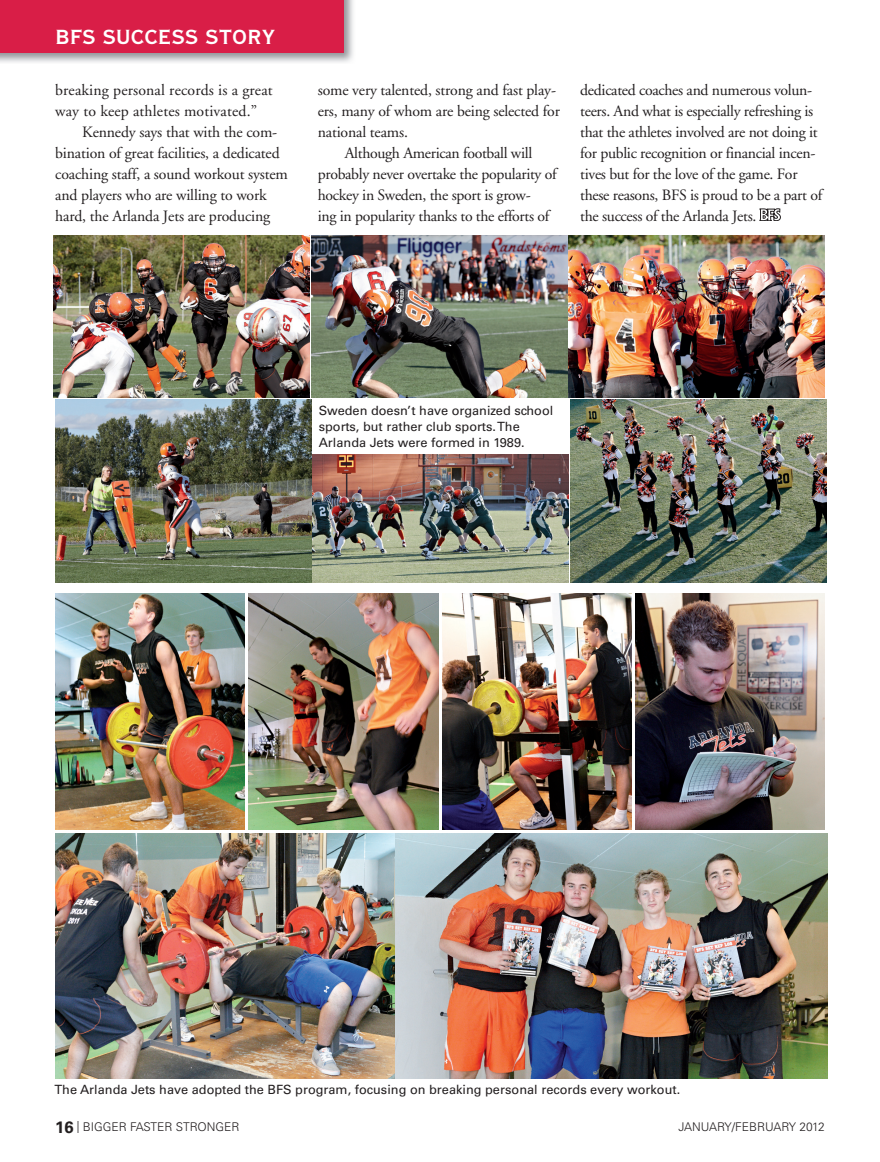
<style>
.page{position:relative;width:880px;height:1162px;background:#fff}
.page>*{position:absolute;margin:0;border:0;box-sizing:border-box;transform-origin:0 0}
.t1{font:27px "Copperplate Thirty BC";color:#fff}
.t2{font:15.75px/21px "Adobe Garamond";letter-spacing:-.02em;color:#231f20}
.t3{font:15.75px "Adobe Garamond";letter-spacing:.01em;color:#231f20}
.t4{font:12.75px/15.8px "Univers";color:#231f20}
.t5{font:300 12px "Univers LT Std";color:#231f20}
.s1{font-weight:700;font-size:16.5px}
</style>
<div class="page">
<img style="left:0;top:0;width:353px;height:63px">
<div style="left:0;top:0;width:344px;height:53px;background:#d91e47"></div>
<svg style="left:760px;top:209px;width:20px;height:12px"></svg>
<img style="left:55px;top:834px;width:341px;height:244px">
<img style="left:396px;top:834px;width:432px;height:244px">
<img style="left:54px;top:236px;width:513px;height:161px">
<img style="left:569px;top:236px;width:256px;height:161px">
<img style="left:55px;top:399px;width:256px;height:183px">
<img style="left:313px;top:454px;width:256px;height:128px">
<img style="left:570px;top:399px;width:256px;height:183px">
<img style="left:56px;top:593px;width:189px;height:236px">
<img style="left:249px;top:593px;width:189px;height:236px">
<img style="left:442px;top:593px;width:189px;height:236px">
<img style="left:635px;top:593px;width:189px;height:236px">
<h1 class="t1" style="left:55px;top:23px;width:222px">BFS SUCCESS STORY</h1>
<p class="t3" style="left:55px;top:81px;width:219px">breaking personal records is a great</p>
<p class="t3" style="left:55px;top:102px;width:203px">way to keep athletes motivated.”</p>
<p class="t2" style="left:82px;top:122px;width:197px">Kennedy says that with the com-</p>
<p class="t2" style="left:55px;top:143px;width:226px">bination of great facilities, a dedicated</p>
<p class="t2" style="left:55px;top:164px;width:234px">coaching staff, a sound workout system</p>
<p class="t2" style="left:55px;top:185px;width:213px">and players who are willing to work</p>
<p class="t2" style="left:55px;top:206px;width:216px">hard, the Arlanda Jets are producing</p>
<p class="t2" style="left:318px;top:80px;width:240px">some very talented, strong and fast play-</p>
<p class="t2" style="left:318px;top:101px;width:244px">ers, many of whom are being selected for</p>
<p class="t2" style="left:318px;top:122px;width:92px">national teams.</p>
<p class="t2" style="left:345px;top:143px;width:189px">Although American football will</p>
<p class="t2" style="left:318px;top:164px;width:240px">probably never overtake the popularity of</p>
<p class="t2" style="left:318px;top:185px;width:214px">hockey in Sweden, the sport is grow-</p>
<p class="t2" style="left:318px;top:206px;width:233px">ing in popularity thanks to the efforts of</p>
<p class="t2" style="left:580px;top:80px;width:243px">dedicated coaches and numerous volun&shy;teers. And what is especially refreshing is that the athletes involved are not doing it for public recognition or financial incen&shy;tives but for the love of the game. For these reasons, BFS is proud to be a part of the success of the Arlanda Jets.</p>
<p class="t4" style="left:319px;top:403px;width:236px">Sweden doesn’t have organized school sports, but rather club sports. The<br>Arlanda Jets were formed in 1989.</p>
<p class="t4" style="left:55px;top:1082px;width:627px">The Arlanda Jets have adopted the BFS program, focusing on breaking personal records every workout.</p>
<p class="t5" style="left:55px;top:1120px;width:186px"><span class="s1">16</span> | BIGGER FASTER STRONGER</p>
<p class="t5" style="left:678px;top:1120px;width:148px">JANUARY/FEBRUARY 2012</p>
</div>
